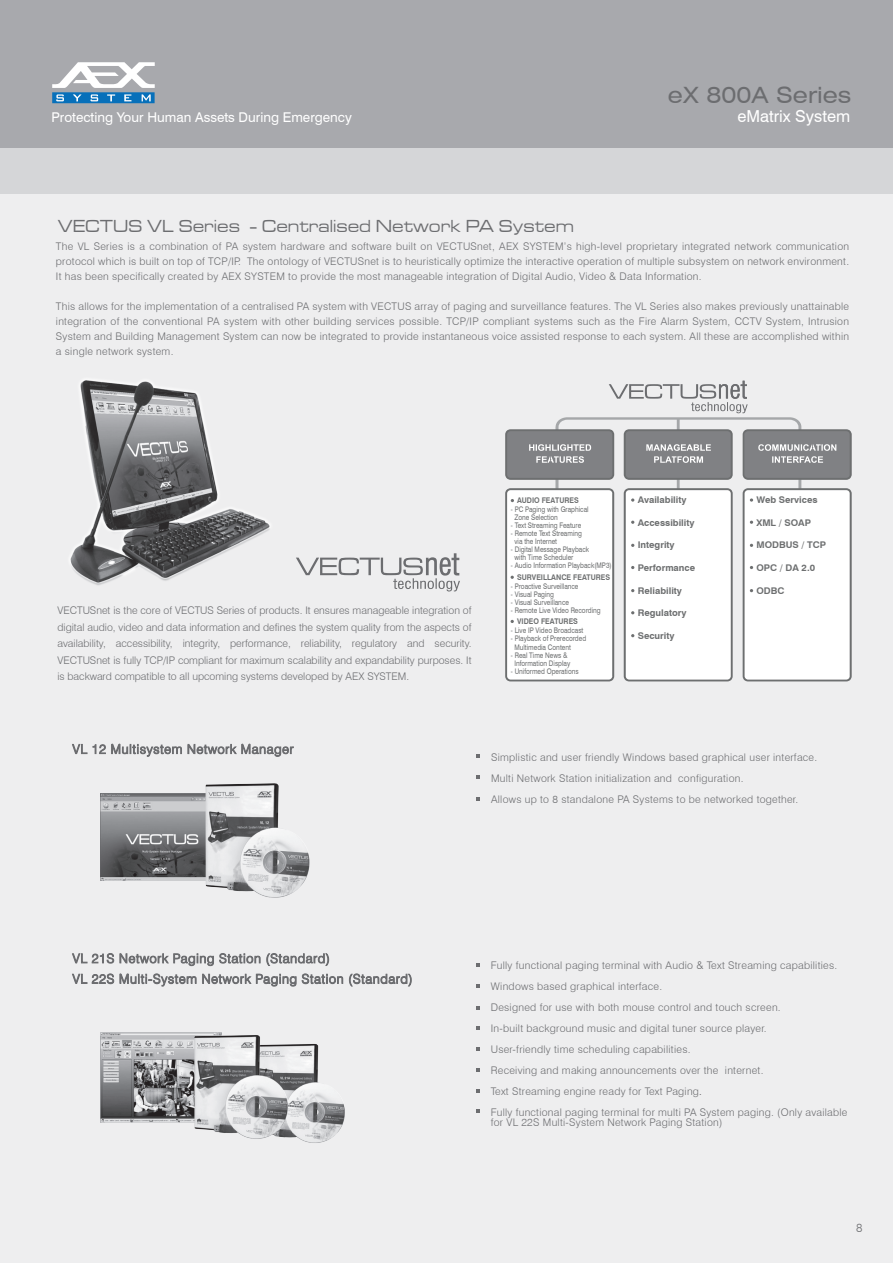
<style>
.page{position:relative;width:893px;height:1263px;background:#fff}
.page>*{position:absolute;margin:0;border:0;box-sizing:border-box;transform-origin:0 0}
.t1{font:expanded 22.5px "Swiss 721 BT";color:#6c6d70}
.t2{font:18px "Microgramma D Medi Exte";letter-spacing:.04em;color:#6c6d70;scale:.93 1}
.t3{font:16.5px "Swiss 721 BT";color:#fff}
.t4{font:13.5px "Swiss 721 BT";color:#fff}
.t5{font:300 12.75px "Swiss 721 BT";letter-spacing:.05em;color:#6c6d70}
.t6{font:300 12px "Swiss 721 BT";color:#6c6d70}
.t7{font:300 10.5px/21px "Swiss 721 BT";letter-spacing:.025em;color:#6c6d70;text-align:justify}
.t8{font:700 9.15px "Swiss 721 BT";color:#6d6f70}
.t9{font:700 7.8px "Swiss 721 BT";color:#6d6f70;scale:.91 1}
.t10{font:7.65px/8.1px "Swiss 721 BT";color:#6d6f70;scale:.84 1}
.s1{font-family:"MS Gothic";font-weight:400}
</style>
<div class="page">
<div style="left:0;top:186px;width:893px;height:1077px;background:#eeeeef"></div>
<div style="left:0;top:147px;width:893px;height:47px;background:#d5d6d8"></div>
<div style="left:0;top:0;width:893px;height:148px;background:#a8a9ad"></div>
<svg style="left:52px;top:62px;width:103px;height:41px"></svg>
<img style="left:70px;top:379px;width:200px;height:206px">
<svg style="left:296px;top:553px;width:164px;height:38px"></svg>
<svg style="left:505px;top:381px;width:347px;height:300px"></svg>
<svg style="left:72px;top:974px;width:42px;height:10px"></svg>
<svg style="left:120px;top:973px;width:176px;height:13px"></svg>
<svg style="left:302px;top:974px;width:41px;height:10px"></svg>
<svg style="left:349px;top:974px;width:63px;height:12px"></svg>
<svg style="left:72px;top:744px;width:15px;height:10px"></svg>
<svg style="left:93px;top:743px;width:89px;height:14px"></svg>
<svg style="left:188px;top:743px;width:106px;height:14px"></svg>
<img style="left:101px;top:794px;width:103px;height:87px">
<img style="left:204px;top:783px;width:106px;height:115px">
<img style="left:101px;top:1032px;width:120px;height:91px">
<img style="left:289px;top:1044px;width:56px;height:99px">
<img style="left:192px;top:1033px;width:97px;height:106px">
<svg style="left:476px;top:963px;width:3px;height:4px"></svg>
<svg style="left:72px;top:953px;width:42px;height:10px"></svg>
<svg style="left:120px;top:953px;width:140px;height:13px"></svg>
<svg style="left:266px;top:953px;width:63px;height:13px"></svg>
<svg style="left:476px;top:1047px;width:3px;height:4px"></svg>
<svg style="left:476px;top:1109px;width:3px;height:4px"></svg>
<h1 class="t1" style="left:668px;top:81px;width:185px">eX 800A Series</h1>
<p class="t4" style="left:51px;top:109px;width:302px">Protecting Your Human Assets During Emergency</p>
<h3 class="t3" style="left:737px;top:106px;width:114px">eMatrix System</h3>
<h2 class="t2" style="left:58px;top:215px;width:556px">VECTUS VL Series - Centralised Network PA System</h2>
<p class="t7" style="left:56px;top:239px;width:795px;line-height:15px">The VL Series is a combination of PA system hardware and software built on VECTUSnet, AEX SYSTEM’s high-level proprietary integrated network communication protocol which is built on top of TCP/IP. The ontology of VECTUSnet is to heuristically optimize the interactive operation of multiple subsystem on network environment.<br>It has been specifically created by AEX SYSTEM to provide the most manageable integration of Digital Audio, Video &amp; Data Information.</p>
<p class="t7" style="left:56px;top:299px;width:795px;line-height:15px">This allows for the implementation of a centralised PA system with VECTUS array of paging and surveillance features. The VL Series also makes previously unattainable integration of the conventional PA system with other building services possible. TCP/IP compliant systems such as the Fire Alarm System, CCTV System, Intrusion System and Building Management System can now be integrated to provide instantaneous voice assisted response to each system. All these are accomplished within a single network system.</p>
<p class="t7" style="left:57px;top:602px;width:416px;line-height:16.5px">VECTUSnet is the core of VECTUS Series of products. It ensures manageable integration of digital audio, video and data information and defines the system quality from the aspects of availability, accessibility, integrity, performance, reliability, regulatory and security.<br>VECTUSnet is fully TCP/IP compliant for maximum scalability and expandability purposes. It is backward compatible to all upcoming systems developed by AEX SYSTEM.</p>
<p class="t9" style="left:517px;top:495px;width:69px">AUDIO FEATURES</p>
<p class="t8" style="left:638px;top:494px;width:50px">Availability</p>
<p class="t8" style="left:638px;top:517px;width:58px">Accessibility</p>
<p class="t8" style="left:638px;top:539px;width:39px">Integrity</p>
<p class="t8" style="left:638px;top:562px;width:59px">Performance</p>
<p class="t8" style="left:638px;top:585px;width:46px">Reliability</p>
<p class="t8" style="left:638px;top:607px;width:51px">Regulatory</p>
<p class="t8" style="left:638px;top:630px;width:38px">Security</p>
<p class="t10" style="left:514px;top:505px;width:90px;text-indent:-4px">- PC Paging with Graphical<br>Zone Selection</p>
<p class="t10" style="left:511px;top:521px;width:85px">- Text Streaming Feature</p>
<p class="t10" style="left:514px;top:529px;width:82px;text-indent:-4px">- Remote Text Streaming via the Internet</p>
<p class="t10" style="left:514px;top:545px;width:90px;text-indent:-4px">- Digital Message Playback with Time Scheduler</p>
<p class="t10" style="left:511px;top:561px;width:121px">- Audio Information Playback(MP3)</p>
<p class="t10" style="left:511px;top:582px;width:82px">- Proactive Surveillance</p>
<p class="t10" style="left:511px;top:590px;width:53px">- Visual Paging</p>
<p class="t10" style="left:511px;top:598px;width:71px">- Visual Surveillance</p>
<p class="t10" style="left:511px;top:606px;width:108px">- Remote Live Video Recording</p>
<p class="t9" style="left:517px;top:573px;width:104px">SURVEILLANCE FEATURES</p>
<p class="t9" style="left:517px;top:617px;width:68px">VIDEO FEATURES</p>
<p class="t10" style="left:511px;top:626px;width:88px">- Live IP Video Broadcast</p>
<p class="t10" style="left:514px;top:635px;width:87px;text-indent:-4px">- Playback of Prerecorded<br>Multimedia Content</p>
<p class="t10" style="left:511px;top:651px;width:72px;text-align:center">- Real Time News &amp;<br>Information Display</p>
<p class="t10" style="left:511px;top:667px;width:82px">- Uniformed Operations</p>
<p class="t8" style="left:756px;top:494px;width:63px">Web Services</p>
<p class="t8" style="left:756px;top:517px;width:56px">XML / SOAP</p>
<p class="t8" style="left:756px;top:539px;width:71px">MODBUS / TCP</p>
<p class="t8" style="left:756px;top:562px;width:60px">OPC / DA 2.0</p>
<p class="t8" style="left:756px;top:585px;width:30px">ODBC</p>
<p class="t7" style="left:491px;top:746px;width:328px;text-align:left">Simplistic and user friendly Windows based graphical user interface.<br>Multi Network Station initialization and configuration.<br>Allows up to 8 standalone PA Systems to be networked together.</p>
<p class="t5" style="left:73px;top:971px;width:341px">VL 22S Multi-System Network Paging Station (Standard)</p>
<p class="t7" style="left:491px;top:954px;width:358px;text-align:left">Fully functional paging terminal with Audio &amp; Text Streaming capabilities.<br>Windows based graphical interface.<br>Designed for use with both mouse control and touch screen.<br>In-built background music and digital tuner source player.<br>User-friendly time scheduling capabilities.<br>Receiving and making announcements over the internet.<br>Text Streaming engine ready for Text Paging<span class="s1">.<br></span>Fully functional paging terminal for multi PA System paging. (Only available</p>
<p class="t7" style="left:491px;top:1112px;width:233px">for VL 22S Multi-System Network Paging Station)</p>
<p class="t6" style="left:856px;top:1220px;width:8px">8</p>
</div>
